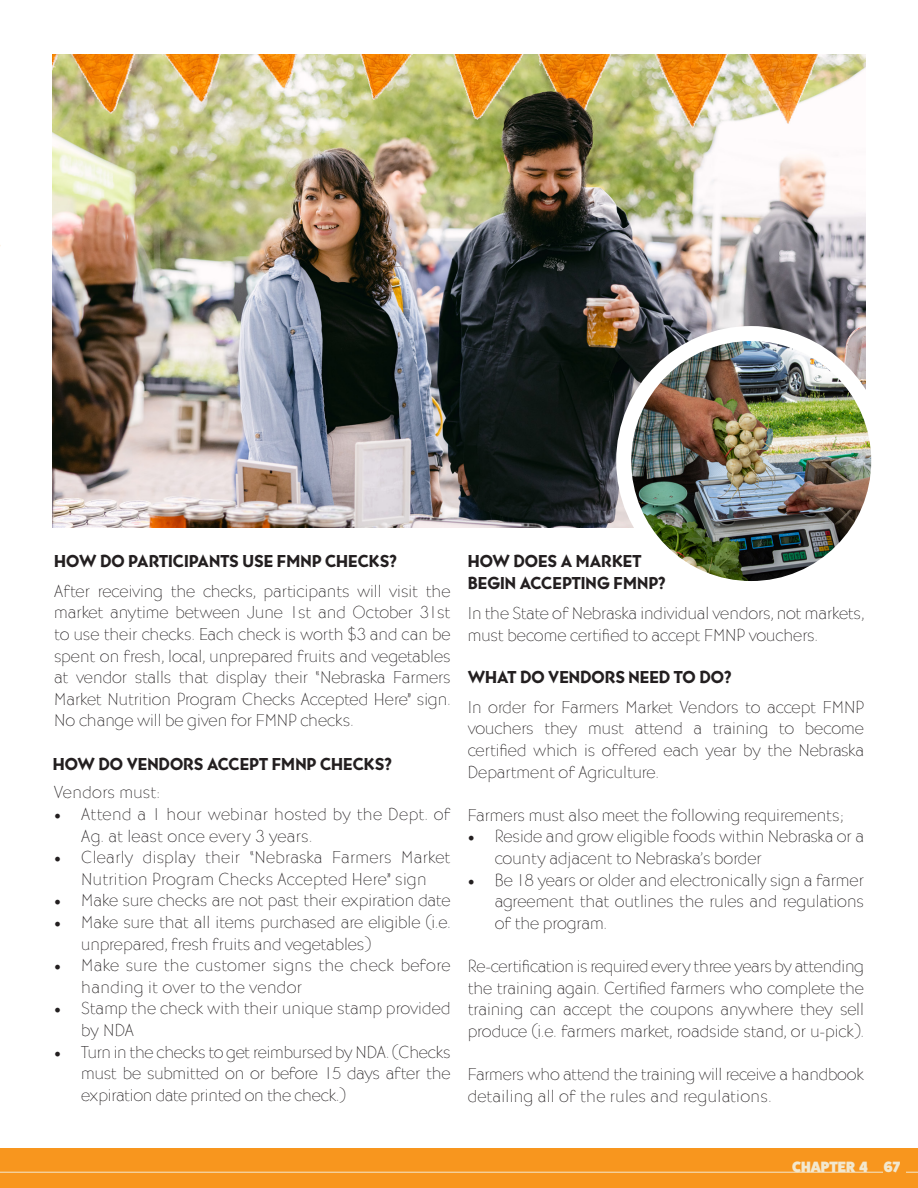
<style>
.page{position:relative;width:918px;height:1188px;background:#fff}
.page>*{position:absolute;margin:0;border:0;box-sizing:border-box;transform-origin:0 0}
.t1{font:300 expanded 18px/21.6px "Bernhard Got URW";color:#231f20;text-align:justify}
.t2{font:300 expanded 18px/21.6px "Bernhard Got URW";letter-spacing:.02em;color:#231f20}
.t3{font:18px "Bernhard Got URW Hea";color:#231f20}
.t4{font:800 15px "Fat Frank";color:#f2e8cf}
.s1{font-family:"Minion Pro";font-weight:400;font-stretch:normal}
</style>
<div class="page">
<div style="left:0;top:1148px;width:918px;height:40px;background:#f8961e"></div>
<hr style="left:0;top:1172px;width:918px;height:1px;background:#f2e8cf">
<div style="left:884px;top:1161px;width:22px;height:12px;background:#f8961e"></div>
<hr style="left:0;top:110px;width:1px;height:87px;background:#f8961e">
<img style="left:53px;top:54px;width:812px;height:473px">
<img style="left:624px;top:334px;width:255px;height:255px;border-radius:127px">
<div style="left:616px;top:326px;width:270px;height:270px;border:15px solid #fff;border-radius:50%"></div>
<p class="t3" style="left:54px;top:550px;width:344px">HOW DO PARTICIPANTS USE FMNP CHECKS?</p>
<p class="t1" style="left:54px;top:581px;width:398px">After receiving the checks, participants will visit the market anytime between June 1st and October 31st to use their checks. Each check is worth $3 and can be spent on fresh, local, unprepared fruits and vegetables at vendor stalls that display their “Nebraska Farmers Market Nutrition Program Checks Accepted Here” sign.<br>No change will be given for FMNP checks.</p>
<p class="t3" style="left:53px;top:753px;width:340px">HOW DO VENDORS ACCEPT FMNP CHECKS?</p>
<p class="t2" style="left:54px;top:782px;width:107px">Vendors must:</p>
<p class="t2" style="left:81px;top:804px;width:371px;text-indent:-27px"><span class="s1">•</span> Attend a 1 hour webinar hosted by the Dept. of<br>Ag. at least once every 3 years.</p>
<p class="t1" style="left:54px;top:847px;width:398px;text-align:center"><span class="s1">•</span> Clearly display their “Nebraska Farmers Market<br>Nutrition Program Checks Accepted Here” sign</p>
<p class="t1" style="left:54px;top:890px;width:398px"><span class="s1">•</span> Make sure checks are not past their expiration date</p>
<p class="t1" style="left:81px;top:912px;width:371px;text-indent:-27px"><span class="s1">•</span> Make sure that all items purchased are eligible (i.e. unprepared, fresh fruits and vegetables)</p>
<p class="t2" style="left:81px;top:955px;width:371px;text-indent:-27px"><span class="s1">•</span> Make sure the customer signs the check before handing it over to the vendor</p>
<p class="t1" style="left:81px;top:998px;width:371px;text-indent:-27px"><span class="s1">•</span> Stamp the check with their unique stamp provided by NDA</p>
<p class="t1" style="left:81px;top:1041px;width:371px;text-indent:-27px"><span class="s1">•</span> Turn in the checks to get reimbursed by NDA. (Checks must be submitted on or before 15 days after the expiration date printed on the check.)</p>
<p class="t3" style="left:468px;top:551px;width:175px">HOW DOES A MARKET</p>
<p class="t3" style="left:468px;top:572px;width:199px">BEGIN ACCEPTING FMNP?</p>
<p class="t1" style="left:468px;top:603px;width:398px">In the State of Nebraska individual vendors, not markets, must become certified to accept FMNP vouchers.</p>
<p class="t3" style="left:468px;top:666px;width:265px">WHAT DO VENDORS NEED TO DO?</p>
<p class="t1" style="left:468px;top:697px;width:398px">In order for Farmers Market Vendors to accept FMNP vouchers they must attend a training to become certified which is offered each year by the Nebraska Department of Agriculture.</p>
<p class="t1" style="left:468px;top:805px;width:377px">Farmers must also meet the following requirements;</p>
<p class="t1" style="left:495px;top:826px;width:371px;text-indent:-27px"><span class="s1">•</span> Reside and grow eligible foods within Nebraska or a county adjacent to Nebraska’s border</p>
<p class="t1" style="left:495px;top:869px;width:371px;text-indent:-27px"><span class="s1">•</span> Be 18 years or older and electronically sign a farmer agreement that outlines the rules and regulations of the program.</p>
<p class="t1" style="left:468px;top:956px;width:398px">Re-certification is required every three years by attending the training again. Certified farmers who complete the training can accept the coupons anywhere they sell produce (i.e. farmers market, roadside stand, or u-pick).</p>
<p class="t1" style="left:468px;top:1064px;width:398px">Farmers who attend the training will receive a handbook detailing all of the rules and regulations.</p>
<p class="t4" style="left:792px;top:1158px;width:110px">CHAPTER 4 67</p>
</div>
